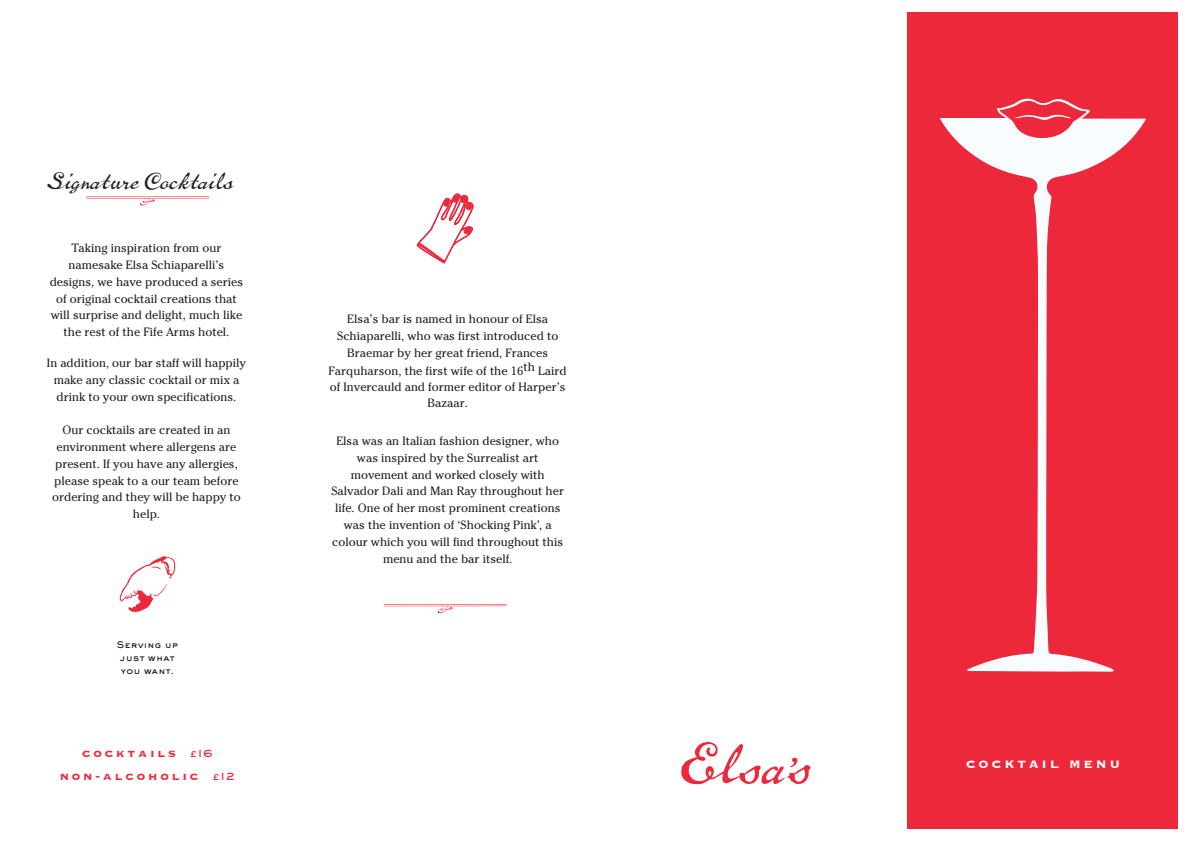
<style>
.page{position:relative;width:1191px;height:842px;background:#fff}
.page>*{position:absolute;margin:0;border:0;box-sizing:border-box;transform-origin:0 0}
.t1{font:22px "P22 Brass Script Pro";color:#231f20}
.t2{font:700 14px "Copperplate";letter-spacing:.2em;color:#ee283b}
.t3{font:700 14px "Copperplate";letter-spacing:.2em;color:#fff}
.t4{font:12px/16.8px "Cheltenham ITC Pro";color:#231f20;text-align:center}
.t5{font:800 11px "Sackers Gothic Std";color:#ee283b}
.Short_Description{font:800 9px "Sackers Gothic Std";letter-spacing:.025em;color:#231f20}
.s1{font-size:9px}
</style>
<div class="page">
<svg style="left:681px;top:742px;width:129px;height:42px"></svg>
<svg style="left:120px;top:556px;width:55px;height:56px"></svg>
<svg style="left:417px;top:194px;width:56px;height:69px"></svg>
<div style="left:907px;top:13px;width:271px;height:816px;background:#ee283b"></div>
<svg style="left:940px;top:98px;width:205px;height:574px"></svg>
<svg style="left:1015px;top:113px;width:55px;height:8px"></svg>
<svg style="left:86px;top:196px;width:123px;height:10px"></svg>
<svg style="left:384px;top:604px;width:123px;height:9px"></svg>
<p class="t1" style="left:47px;top:168px;width:188px">Signature Cocktails</p>
<p class="t4" style="left:50px;top:239px;width:195px">Taking inspiration from our namesake Elsa Schiaparelli’s designs, we have produced a series of original cocktail creations that will surprise and delight, much like the rest of the Fife Arms hotel.</p>
<p class="t4" style="left:47px;top:354px;width:200px">In addition, our bar staff will happily make any classic cocktail or mix a drink to your own specifications.</p>
<p class="t4" style="left:52px;top:421px;width:190px">Our cocktails are created in an environment where allergens are present. If you have any allergies, please speak to a our team before ordering and they will be happy to help.</p>
<p class="Short_Description" style="left:117px;top:639px;width:63px">Serving up</p>
<p class="Short_Description" style="left:120px;top:651px;width:57px">just what</p>
<p class="Short_Description" style="left:121px;top:664px;width:55px">you want.</p>
<p class="t2" style="left:82px;top:744px;width:95px">cocktails</p>
<p class="t5" style="left:189px;top:745px;width:25px"><span class="s1">£</span>16</p>
<p class="t2" style="left:60px;top:767px;width:140px">non-alcoholic</p>
<p class="t5" style="left:212px;top:768px;width:25px"><span class="s1">£</span>12</p>
<p class="t4" style="left:337px;top:311px;width:223px">Elsa’s bar is named in honour of Elsa<br>Schiaparelli, who was first introduced to<br>Braemar by her great friend, Frances</p>
<p class="t4" style="left:329px;top:363px;width:240px;line-height:15.2px;text-align:left">Farquharson, the first wife of the 16th Laird of Invercauld and former editor of Harper’s</p>
<p class="t4" style="left:427px;top:395px;width:42px">Bazaar.</p>
<p class="t4" style="left:331px;top:432px;width:234px">Elsa was an Italian fashion designer, who was inspired by the Surrealist art movement and worked closely with Salvador Dali and Man Ray throughout her life. One of her most prominent creations was the invention of ‘Shocking Pink’, a colour which you will find throughout this menu and the bar itself.</p>
<p class="t3" style="left:965px;top:755px;width:156px">COCKTAIL MENU</p>
</div>
